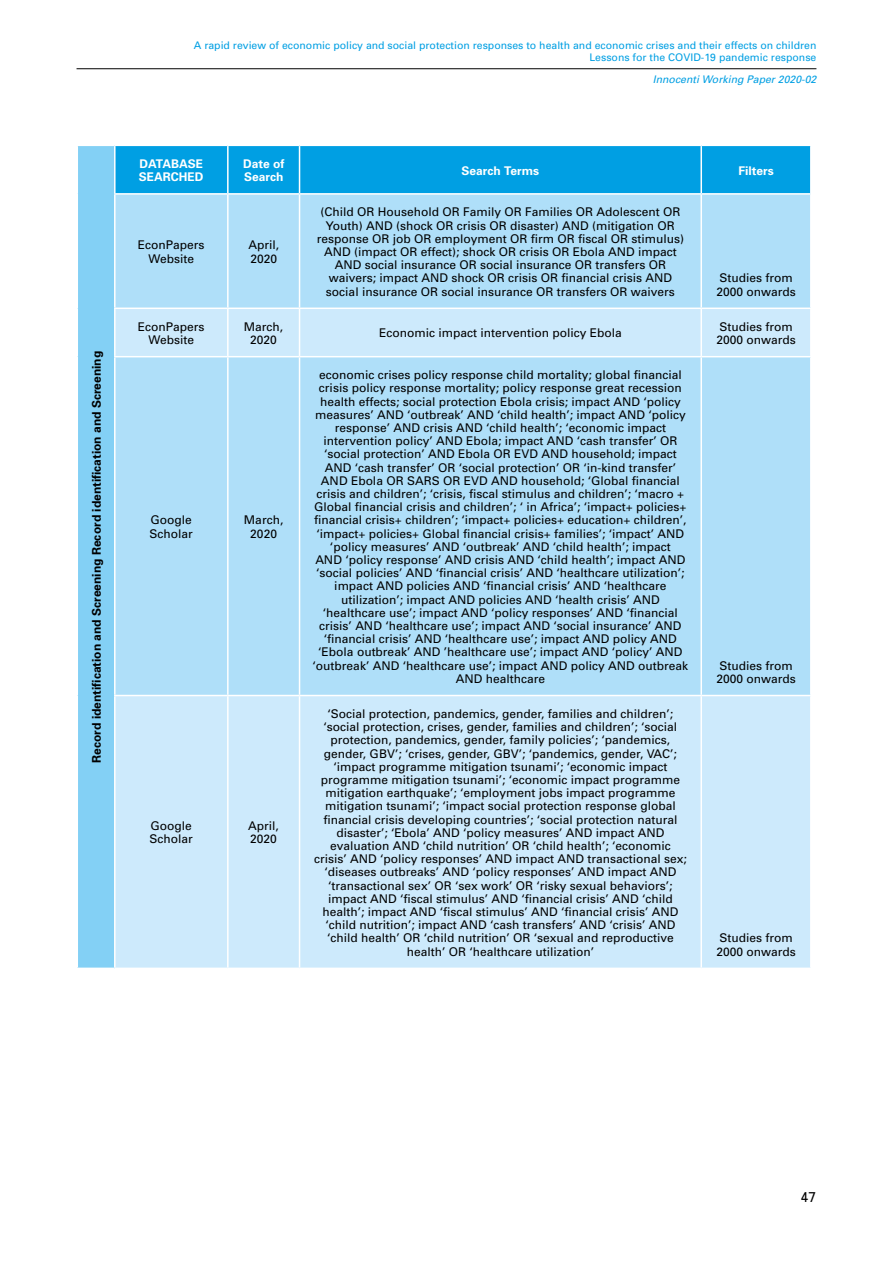
<style>
.page{position:relative;width:893px;height:1263px;background:#fff}
.page>*{position:absolute;margin:0;border:0;box-sizing:border-box;transform-origin:0 0}
.t1{font:14.25px "Univers";color:#000}
.t2{font:12px/13.2px "Univers";color:#000}
.t3{font:700 12px "Univers";color:#000}
.t4{font:700 12px/13.2px "Univers";color:#fff}
.t5{font:10.5px/12.6px "Univers";color:#009fe3;text-align:right}
.t6{font:italic 10.5px "Univers";color:#009fe3}
</style>
<div class="page">
<hr style="left:77px;top:68px;width:739px;height:1px;background:#000">
<div style="left:77px;top:145px;width:38px;height:823px;background:#83d0f5"></div>
<div style="left:116px;top:146px;width:694px;height:47px;background:#009fe3"></div>
<div style="left:116px;top:195px;width:694px;height:113px;background:#afdff9"></div>
<svg style="left:116px;top:309px;width:694px;height:658px;background:#bde4fa"></svg>
<hr style="left:77px;top:145px;width:38px;height:1px;background:#fff">
<hr style="left:77px;top:146px;width:1px;height:48px;background:#fff">
<hr style="left:114px;top:146px;width:2px;height:47px;background:#fff">
<hr style="left:227px;top:146px;width:2px;height:47px;background:#fff">
<hr style="left:299px;top:146px;width:1px;height:47px;background:#fff">
<hr style="left:700px;top:146px;width:2px;height:47px;background:#fff">
<hr style="left:77px;top:194px;width:1px;height:114px;background:#fff">
<hr style="left:114px;top:193px;width:114px;height:2px;background:#fff">
<hr style="left:77px;top:308px;width:1px;height:49px;background:#fff">
<hr style="left:77px;top:357px;width:1px;height:338px;background:#fff">
<hr style="left:77px;top:695px;width:1px;height:272px;background:#fff">
<hr style="left:114px;top:195px;width:2px;height:113px;background:#fff">
<hr style="left:227px;top:195px;width:2px;height:113px;background:#fff">
<hr style="left:299px;top:195px;width:1px;height:113px;background:#fff">
<hr style="left:700px;top:195px;width:2px;height:113px;background:#fff">
<hr style="left:114px;top:308px;width:114px;height:1px;background:#fff">
<hr style="left:114px;top:309px;width:2px;height:47px;background:#fff">
<hr style="left:227px;top:309px;width:2px;height:47px;background:#fff">
<hr style="left:299px;top:309px;width:1px;height:47px;background:#fff">
<hr style="left:700px;top:309px;width:2px;height:47px;background:#fff">
<hr style="left:114px;top:356px;width:114px;height:1px;background:#fff">
<hr style="left:114px;top:357px;width:2px;height:338px;background:#fff">
<hr style="left:228px;top:356px;width:72px;height:1px;background:#fff">
<hr style="left:227px;top:357px;width:2px;height:338px;background:#fff">
<hr style="left:300px;top:356px;width:401px;height:1px;background:#fff">
<hr style="left:299px;top:357px;width:1px;height:338px;background:#fff">
<hr style="left:701px;top:356px;width:111px;height:1px;background:#fff">
<hr style="left:700px;top:357px;width:2px;height:338px;background:#fff">
<hr style="left:114px;top:695px;width:114px;height:1px;background:#fff">
<hr style="left:114px;top:696px;width:2px;height:271px;background:#fff">
<hr style="left:228px;top:695px;width:72px;height:1px;background:#fff">
<hr style="left:227px;top:696px;width:2px;height:271px;background:#fff">
<hr style="left:300px;top:695px;width:401px;height:1px;background:#fff">
<hr style="left:299px;top:696px;width:1px;height:271px;background:#fff">
<hr style="left:701px;top:695px;width:111px;height:1px;background:#fff">
<hr style="left:700px;top:696px;width:2px;height:271px;background:#fff">
<hr style="left:77px;top:967px;width:38px;height:2px;background:#fff">
<p class="t3" style="left:89px;top:762px;width:413px;rotate:-90deg">Record identification and Screening Record identification and Screening</p>
<p class="t5" style="left:194px;top:39px;width:624px">A rapid review of economic policy and social protection responses to health and economic crises and their effects on children<br>Lessons for the COVID-19 pandemic response</p>
<p class="t6" style="left:653px;top:72px;width:165px">Innocenti Working Paper 2020-02</p>
<p class="t4" style="left:139px;top:157px;width:66px">DATABASE<br>SEARCHED</p>
<p class="t4" style="left:243px;top:157px;width:43px">Date of<br>Search</p>
<p class="t4" style="left:462px;top:163px;width:79px">Search Terms</p>
<p class="t4" style="left:738px;top:163px;width:37px">Filters</p>
<p class="t2" style="left:138px;top:238px;width:68px;text-align:center">EconPapers<br>Website</p>
<p class="t2" style="left:248px;top:238px;width:32px">April,<br>2020</p>
<p class="t2" style="left:317px;top:205px;width:369px;text-align:center">(Child OR Household OR Family OR Families OR Adolescent OR Youth) AND (shock OR crisis OR disaster) AND (mitigation OR response OR job OR employment OR firm OR fiscal OR stimulus)<br>AND (impact OR effect); shock OR crisis OR Ebola AND impact AND social insurance OR social insurance OR transfers OR waivers; impact AND shock OR crisis OR financial crisis AND social insurance OR social insurance OR transfers OR waivers</p>
<p class="t2" style="left:716px;top:271px;width:81px">Studies from<br>2000 onwards</p>
<p class="t2" style="left:138px;top:320px;width:68px;text-align:center">EconPapers<br>Website</p>
<p class="t2" style="left:244px;top:320px;width:41px;text-align:center">March,<br>2020</p>
<p class="t2" style="left:379px;top:326px;width:244px">Economic impact intervention policy Ebola</p>
<p class="t2" style="left:716px;top:320px;width:81px">Studies from<br>2000 onwards</p>
<p class="t2" style="left:150px;top:513px;width:45px">Google<br>Scholar</p>
<p class="t2" style="left:244px;top:513px;width:41px;text-align:center">March,<br>2020</p>
<p class="t2" style="left:150px;top:819px;width:45px">Google<br>Scholar</p>
<p class="t2" style="left:248px;top:819px;width:32px">April,<br>2020</p>
<p class="t2" style="left:313px;top:368px;width:377px;text-align:center">economic crises policy response child mortality; global financial crisis policy response mortality; policy response great recession health effects; social protection Ebola crisis; impact AND ‘policy measures’ AND ‘outbreak’ AND ‘child health’; impact AND ‘policy response’ AND crisis AND ‘child health’; ‘economic impact intervention policy’ AND Ebola; impact AND ‘cash transfer’ OR ‘social protection’ AND Ebola OR EVD AND household; impact AND ‘cash transfer’ OR ‘social protection’ OR ‘in-kind transfer’ AND Ebola OR SARS OR EVD AND household; ‘Global financial crisis and children’; ‘crisis, fiscal stimulus and children’; ‘macro + Global financial crisis and children’; ‘ in Africa’; ‘impact+ policies+ financial crisis+ children’; ‘impact+ policies+ education+ children’, ‘impact+ policies+ Global financial crisis+ families’; ‘impact’ AND ‘policy measures’ AND ‘outbreak’ AND ‘child health’; impact<br>AND ‘policy response’ AND crisis AND ‘child health’; impact AND ‘social policies’ AND ‘financial crisis’ AND ‘healthcare utilization’; impact AND policies AND ‘financial crisis’ AND ‘healthcare utilization’; impact AND policies AND ‘health crisis’ AND ‘healthcare use’; impact AND ‘policy responses’ AND ‘financial crisis’ AND ‘healthcare use’; impact AND ‘social insurance’ AND ‘financial crisis’ AND ‘healthcare use’; impact AND policy AND ‘Ebola outbreak’ AND ’healthcare use’; impact AND ‘policy’ AND ‘outbreak’ AND ‘healthcare use’; impact AND policy AND outbreak AND healthcare</p>
<p class="t2" style="left:314px;top:707px;width:374px;text-align:center">‘Social protection, pandemics, gender, families and children’; ‘social protection, crises, gender, families and children’; ‘social protection, pandemics, gender, family policies’; ‘pandemics, gender, GBV’; ‘crises, gender, GBV’; ‘pandemics, gender, VAC’; ‘impact programme mitigation tsunami’; ‘economic impact programme mitigation tsunami’; ‘economic impact programme mitigation earthquake’; ‘employment jobs impact programme mitigation tsunami’; ‘impact social protection response global financial crisis developing countries’; ‘social protection natural disaster’; ‘Ebola’ AND ‘policy measures’ AND impact AND evaluation AND ‘child nutrition’ OR ‘child health’; ‘economic crisis’ AND ‘policy responses’ AND impact AND transactional sex; ‘diseases outbreaks’ AND ‘policy responses’ AND impact AND ‘transactional sex’ OR ‘sex work’ OR ‘risky sexual behaviors’; impact AND ‘fiscal stimulus’ AND ‘financial crisis’ AND ‘child health’; impact AND ‘fiscal stimulus’ AND ‘financial crisis’ AND ‘child nutrition’; impact AND ‘cash transfers’ AND ‘crisis’ AND ‘child health’ OR ‘child nutrition’ OR ‘sexual and reproductive health’ OR ‘healthcare utilization’</p>
<p class="t2" style="left:716px;top:658px;width:81px">Studies from<br>2000 onwards</p>
<p class="t2" style="left:716px;top:931px;width:81px">Studies from<br>2000 onwards</p>
<p class="t1" style="left:801px;top:1188px;width:17px">47</p>
</div>
